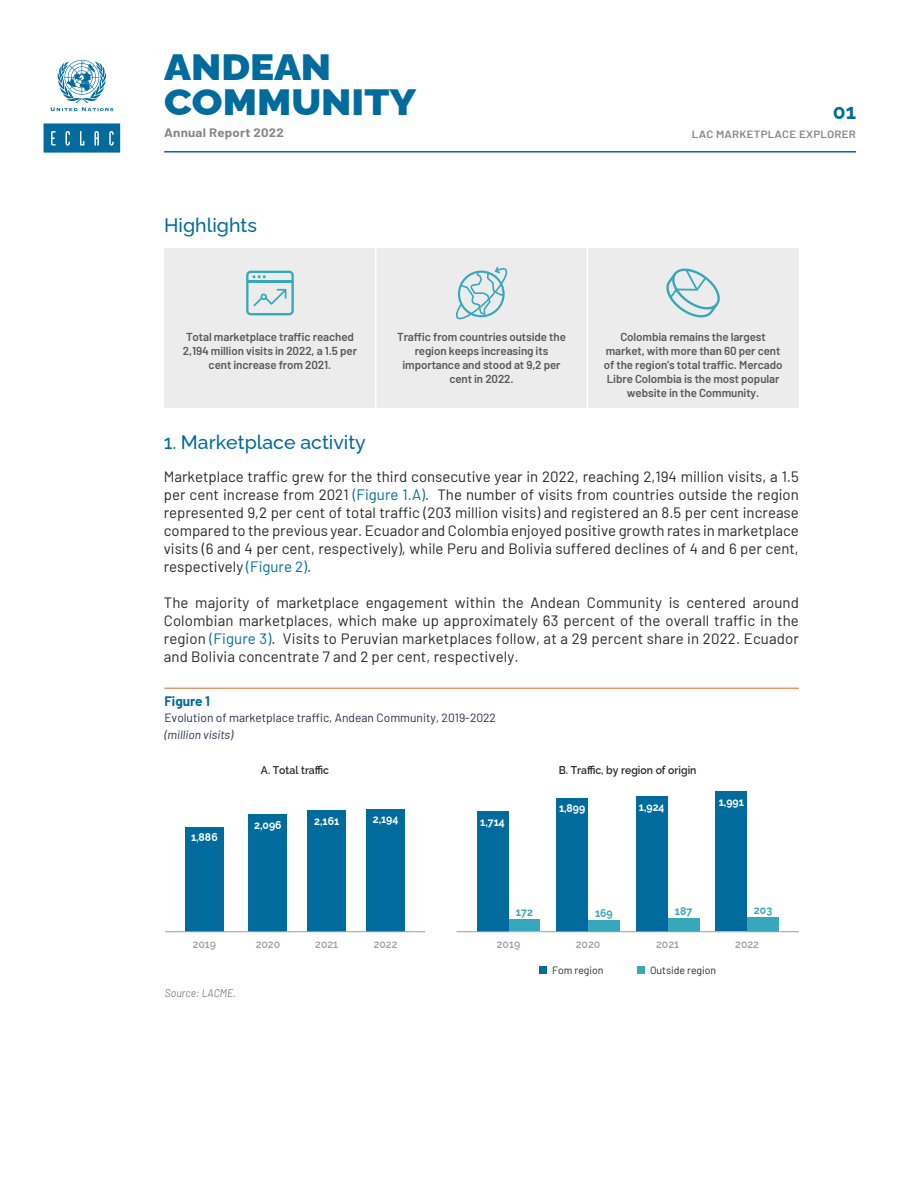
<style>
.page{position:relative;width:918px;height:1188px;background:#fff}
.page>*{position:absolute;margin:0;border:0;box-sizing:border-box;transform-origin:0 0}
.t1{font:900 36.6px/34.5px "Raleway";color:#006b9c;scale:1.1 1}
.t2{font:700 21px "Raleway";color:#006b9c}
.t3{font:500 19.5px "Raleway";color:#006b9c}
.t4{font:15px/18px "Barlow";letter-spacing:.005em;color:#282828;text-align:justify}
.t5{font:700 13.5px "Barlow";color:#006c9d}
.t6{font:12px "Barlow";color:#2b2e48}
.t7{font:700 12px "Barlow";letter-spacing:.015em;color:#878787;scale:1.1 1}
.t8{font:italic 12px "Barlow";color:#2b2e48}
.t9{font:600 11.55px/13.8px "Barlow";letter-spacing:-.01em;color:#595959;text-align:center}
.t10{font:700 11.25px "Raleway";color:#fff;scale:.93 1}
.t11{font:600 11.25px "Raleway";color:#282828;scale:.93 1}
.t12{font:600 11.25px "Raleway";color:#9e9e9e;scale:.93 1}
.t13{font:italic 11.25px "Barlow";color:#808080;scale:.93 1}
.t14{font:700 11.25px "Raleway";color:#37a8bc;scale:.93 1}
.t15{font:600 10.5px "Barlow";letter-spacing:.015em;color:#878787;scale:1.1 1}
.t16{font:10.5px "Barlow";color:#282828}
.s1{color:#006b9c}
</style>
<div class="page">
<svg style="left:51px;top:60px;width:62px;height:51px"></svg>
<div style="left:44px;top:123px;width:76px;height:30px;background:#006b9c;border:2px solid #006b9c"></div>
<svg style="left:51px;top:131px;width:4px;height:15px"></svg>
<svg style="left:66px;top:131px;width:4px;height:15px"></svg>
<svg style="left:80px;top:131px;width:4px;height:15px"></svg>
<svg style="left:94px;top:131px;width:5px;height:15px"></svg>
<svg style="left:109px;top:131px;width:5px;height:15px"></svg>
<div style="left:164px;top:248px;width:635px;height:160px;background:#ececec"></div>
<svg style="left:666px;top:268px;width:54px;height:49px"></svg>
<svg style="left:246px;top:271px;width:48px;height:44px"></svg>
<hr style="left:164px;top:688px;width:635px;height:1px;background:#de7c39">
<hr style="left:375px;top:248px;width:2px;height:160px;background:#fff">
<hr style="left:587px;top:248px;width:1px;height:160px;background:#fff">
<hr style="left:164px;top:151px;width:692px;height:2px;background:#006b9c">
<div style="left:249px;top:815px;width:38px;height:117px;background:#006b9c"></div>
<div style="left:307px;top:811px;width:39px;height:121px;background:#006b9c"></div>
<div style="left:366px;top:809px;width:39px;height:123px;background:#006b9c"></div>
<div style="left:185px;top:827px;width:39px;height:105px;background:#006b9c"></div>
<hr style="left:165px;top:931px;width:260px;height:1px;background:#9e9e9e">
<div style="left:539px;top:966px;width:8px;height:8px;background:#006b9c"></div>
<div style="left:637px;top:966px;width:8px;height:8px;background:#37a8bc"></div>
<div style="left:509px;top:919px;width:31px;height:12px;background:#37a8bc"></div>
<div style="left:556px;top:798px;width:32px;height:133px;background:#006b9c"></div>
<div style="left:588px;top:920px;width:32px;height:11px;background:#37a8bc"></div>
<div style="left:636px;top:796px;width:32px;height:135px;background:#006b9c"></div>
<div style="left:668px;top:918px;width:31px;height:13px;background:#37a8bc"></div>
<div style="left:715px;top:791px;width:32px;height:140px;background:#006b9c"></div>
<div style="left:477px;top:811px;width:32px;height:120px;background:#006b9c"></div>
<div style="left:747px;top:917px;width:32px;height:14px;background:#37a8bc"></div>
<hr style="left:457px;top:931px;width:342px;height:1px;background:#9e9e9e">
<svg style="left:455px;top:267px;width:53px;height:53px"></svg>
<h1 class="t1" style="left:164px;top:47px;width:231px">ANDEAN<br>COMMUNITY</h1>
<h2 class="t2" style="left:833px;top:95px;width:25px">01</h2>
<p class="t7" style="left:164px;top:124px;width:110px">Annual Report 2022</p>
<p class="t15" style="left:692px;top:126px;width:151px">LAC MARKETPLACE EXPLORER</p>
<h3 class="t3" style="left:164px;top:210px;width:94px">Highlights</h3>
<p class="t9" style="left:183px;top:329px;width:176px">Total marketplace traffic reached<br>2,194 million visits in 2022, a 1.5 per cent increase from 2021.</p>
<p class="t9" style="left:397px;top:329px;width:170px">Traffic from countries outside the region keeps increasing its importance and stood at 9,2 per cent in 2022.</p>
<p class="t9" style="left:604px;top:329px;width:180px">Colombia remains the largest market, with more than 60 per cent of the region’s total traffic. Mercado<br>Libre Colombia is the most popular website in the Community.</p>
<h3 class="t3" style="left:164px;top:426px;width:204px">1. Marketplace activity</h3>
<p class="t4" style="left:164px;top:466px;width:637px">Marketplace traffic grew for the third consecutive year in 2022, reaching 2,194 million visits, a 1.5 per cent increase from 2021 <span class="s1">(Figure 1.A)</span>. The number of visits from countries outside the region represented 9,2 per cent of total traffic (203 million visits) and registered an 8.5 per cent increase compared to the previous year. Ecuador and Colombia enjoyed positive growth rates in marketplace visits (6 and 4 per cent, respectively), while Peru and Bolivia suffered declines of 4 and 6 per cent, respectively <span class="s1">(Figure 2)</span>.</p>
<p class="t4" style="left:164px;top:592px;width:637px">The majority of marketplace engagement within the Andean Community is centered around Colombian marketplaces, which make up approximately 63 percent of the overall traffic in the region <span class="s1">(Figure 3)</span>. Visits to Peruvian marketplaces follow, at a 29 percent share in 2022. Ecuador and Bolivia concentrate 7 and 2 per cent, respectively.</p>
<p class="t5" style="left:164px;top:691px;width:47px">Figure 1</p>
<p class="t6" style="left:164px;top:709px;width:333px">Evolution of marketplace traffic, Andean Community, 2019-2022</p>
<p class="t8" style="left:164px;top:726px;width:70px">(million visits)</p>
<p class="t10" style="left:191px;top:828px;width:30px">1,886</p>
<p class="t11" style="left:261px;top:761px;width:75px">A. Total traffic</p>
<p class="t10" style="left:254px;top:816px;width:31px">2,096</p>
<p class="t10" style="left:314px;top:812px;width:28px">2,161</p>
<p class="t10" style="left:373px;top:811px;width:29px">2,194</p>
<p class="t10" style="left:480px;top:813px;width:28px">1,714</p>
<p class="t11" style="left:559px;top:761px;width:150px">B. Traffic, by region of origin</p>
<p class="t10" style="left:559px;top:800px;width:30px">1,899</p>
<p class="t10" style="left:639px;top:798px;width:29px">1,924</p>
<p class="t10" style="left:719px;top:794px;width:29px">1,991</p>
<p class="t14" style="left:675px;top:902px;width:20px">187</p>
<p class="t14" style="left:516px;top:903px;width:20px">172</p>
<p class="t14" style="left:595px;top:904px;width:21px">169</p>
<p class="t14" style="left:754px;top:901px;width:21px">203</p>
<p class="t12" style="left:193px;top:935px;width:27px">2019</p>
<p class="t12" style="left:256px;top:935px;width:28px">2020</p>
<p class="t12" style="left:315px;top:935px;width:26px">2021</p>
<p class="t12" style="left:374px;top:935px;width:27px">2022</p>
<p class="t13" style="left:165px;top:985px;width:78px">Source: LACME.</p>
<p class="t12" style="left:497px;top:935px;width:27px">2019</p>
<p class="t12" style="left:576px;top:935px;width:28px">2020</p>
<p class="t12" style="left:656px;top:935px;width:26px">2021</p>
<p class="t12" style="left:735px;top:935px;width:27px">2022</p>
<p class="t16" style="left:552px;top:963px;width:53px">Fom region</p>
<p class="t16" style="left:650px;top:963px;width:68px">Outside region</p>
</div>
